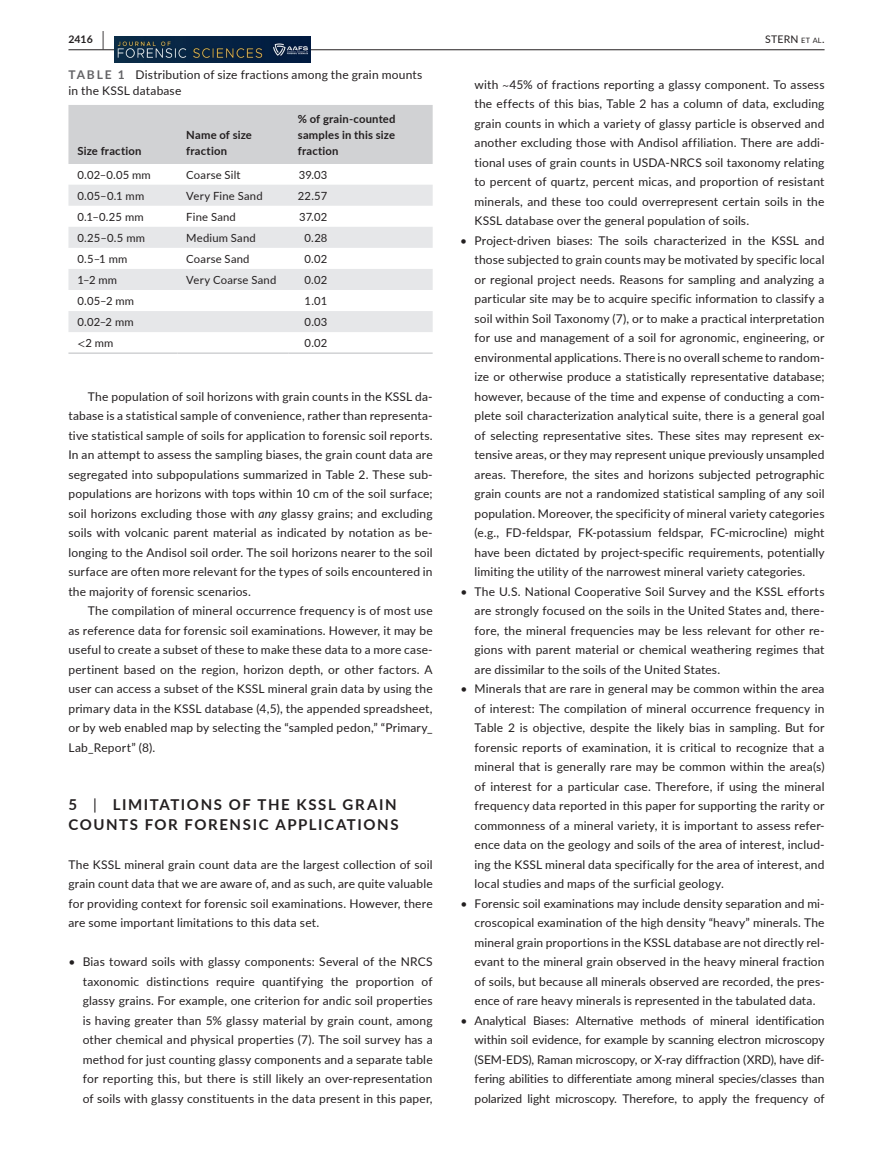
<style>
.page{position:relative;width:893px;height:1174px;background:#fff}
.page>*{position:absolute;margin:0;border:0;box-sizing:border-box;transform-origin:0 0}
.t1{font:700 19.5px "Lato";color:#231f20;scale:.43 1}
.t2{font:700 15px/19.5px "Lato";letter-spacing:.105em;color:#231f20}
.t3{font:12px/19.5px "Lato";letter-spacing:.015em;color:#231f20;text-align:justify}
.t4{font:11.25px "Lato";letter-spacing:.02em;color:#231f20}
.t5{font:700 11.25px/15.8px "Lato";letter-spacing:.02em;color:#231f20}
.t6{font:10.5px "Lato";letter-spacing:.02em;color:#231f20}
.t7{font:700 10.5px "Lato";color:#231f20}
.s1{font-size:7.35px}
.s2{font-weight:700;color:#636366}
.s3{font-family:"STIX"}
.s4{font-style:italic}
.s5{font-weight:400}
</style>
<div class="page">
<hr style="left:68px;top:49px;width:756px;height:1px;background:#231f20">
<img style="left:114px;top:37px;width:197px;height:25px">
<div style="left:68px;top:105px;width:365px;height:59px;background:#d1d2d4"></div>
<svg style="left:68px;top:185px;width:365px;height:147px;fill:#e6e7e9"></svg>
<hr style="left:68px;top:352px;width:109px;height:2px;background:#d1d2d4">
<hr style="left:177px;top:352px;width:112px;height:2px;background:#d1d2d4">
<hr style="left:289px;top:352px;width:144px;height:2px;background:#d1d2d4">
<h1 class="t1" style="left:102px;top:25px;width:7px">|</h1>
<p class="t7" style="left:68px;top:31px;width:26px">2416</p>
<p class="t6" style="left:765px;top:31px;width:61px">STERN <span class="s1">et al</span>.</p>
<p class="t3" style="left:69px;top:66px;width:355px;line-height:16.5px"><span class="s2">TABLE 1</span> Distribution of size fractions among the grain mounts in the KSSL database</p>
<p class="t5" style="left:77px;top:142px;width:66px">Size fraction</p>
<p class="t5" style="left:186px;top:126px;width:67px">Name of size fraction</p>
<p class="t5" style="left:298px;top:111px;width:99px;text-align:justify">% of grain-counted samples in this size fraction</p>
<p class="t4" style="left:77px;top:166px;width:75px">0.02–0.05 mm</p>
<p class="t4" style="left:186px;top:166px;width:56px">Coarse Silt</p>
<p class="t4" style="left:299px;top:166px;width:30px">39.03</p>
<p class="t4" style="left:77px;top:188px;width:68px">0.05–0.1 mm</p>
<p class="t4" style="left:186px;top:188px;width:78px">Very Fine Sand</p>
<p class="t4" style="left:298px;top:188px;width:31px">22.57</p>
<p class="t4" style="left:77px;top:209px;width:68px">0.1–0.25 mm</p>
<p class="t4" style="left:186px;top:209px;width:51px">Fine Sand</p>
<p class="t4" style="left:299px;top:209px;width:30px">37.02</p>
<p class="t4" style="left:77px;top:230px;width:69px">0.25–0.5 mm</p>
<p class="t4" style="left:186px;top:230px;width:71px">Medium Sand</p>
<p class="t4" style="left:305px;top:230px;width:24px">0.28</p>
<p class="t4" style="left:77px;top:251px;width:51px">0.5–1 mm</p>
<p class="t4" style="left:186px;top:251px;width:65px">Coarse Sand</p>
<p class="t4" style="left:305px;top:251px;width:24px">0.02</p>
<p class="t4" style="left:77px;top:272px;width:41px">1–2 mm</p>
<p class="t4" style="left:186px;top:272px;width:92px">Very Coarse Sand</p>
<p class="t4" style="left:305px;top:272px;width:24px">0.02</p>
<p class="t4" style="left:77px;top:293px;width:58px">0.05–2 mm</p>
<p class="t4" style="left:305px;top:293px;width:24px">1.01</p>
<p class="t4" style="left:77px;top:314px;width:58px">0.02–2 mm</p>
<p class="t4" style="left:305px;top:314px;width:24px">0.03</p>
<p class="t4" style="left:77px;top:335px;width:37px"><span class="s3">&lt;</span>2 mm</p>
<p class="t4" style="left:305px;top:335px;width:24px">0.02</p>
<p class="t3" style="left:68px;top:386px;width:366px;text-indent:20px">The population of soil horizons with grain counts in the KSSL da&shy;tabase is a statistical sample of convenience, rather than representa&shy;tive statistical sample of soils for application to forensic soil reports.<br>In an attempt to assess the sampling biases, the grain count data are segregated into subpopulations summarized in Table 2. These sub&shy;populations are horizons with tops within 10 cm of the soil surface; soil horizons excluding those with <span class="s4">any</span> glassy grains; and excluding soils with volcanic parent material as indicated by notation as be&shy;longing to the Andisol soil order. The soil horizons nearer to the soil surface are often more relevant for the types of soils encountered in the majority of forensic scenarios.</p>
<p class="t3" style="left:68px;top:600px;width:366px;text-indent:20px">The compilation of mineral occurrence frequency is of most use as reference data for forensic soil examinations. However, it may be useful to create a subset of these to make these data to a more case&shy;pertinent based on the region, horizon depth, or other factors. A user can access a subset of the KSSL mineral grain data by using the primary data in the KSSL database (4,5), the appended spreadsheet, or by web enabled map by selecting the “sampled pedon,” “Primary_ Lab_Report” (8).</p>
<p class="t2" style="left:68px;top:794px;width:332px">5 <span class="s5">|</span> LIMITATIONS OF THE KSSL GRAIN<br>COUNTS FOR FORENSIC APPLICATIONS</p>
<p class="t3" style="left:68px;top:854px;width:366px">The KSSL mineral grain count data are the largest collection of soil grain count data that we are aware of, and as such, are quite valuable for providing context for forensic soil examinations. However, there are some important limitations to this data set.</p>
<p class="t3" style="left:83px;top:951px;width:351px;text-indent:-14px">• Bias toward soils with glassy components: Several of the NRCS taxonomic distinctions require quantifying the proportion of glassy grains. For example, one criterion for andic soil properties is having greater than 5% glassy material by grain count, among other chemical and physical properties (7). The soil survey has a method for just counting glassy components and a separate table for reporting this, but there is still likely an over-representation of soils with glassy constituents in the data present in this paper,</p>
<p class="t3" style="left:475px;top:74px;width:351px">with <span class="s3">~</span>45% of fractions reporting a glassy component. To assess the effects of this bias, Table 2 has a column of data, excluding grain counts in which a variety of glassy particle is observed and another excluding those with Andisol affiliation. There are addi&shy;tional uses of grain counts in USDA-NRCS soil taxonomy relating to percent of quartz, percent micas, and proportion of resistant minerals, and these too could overrepresent certain soils in the KSSL database over the general population of soils.</p>
<p class="t3" style="left:475px;top:230px;width:351px;text-indent:-14px">• Project-driven biases: The soils characterized in the KSSL and those subjected to grain counts may be motivated by specific local or regional project needs. Reasons for sampling and analyzing a particular site may be to acquire specific information to classify a soil within Soil Taxonomy (7), or to make a practical interpretation for use and management of a soil for agronomic, engineering, or environmental applications. There is no overall scheme to random&shy;ize or otherwise produce a statistically representative database; however, because of the time and expense of conducting a com&shy;plete soil characterization analytical suite, there is a general goal of selecting representative sites. These sites may represent ex&shy;tensive areas, or they may represent unique previously unsampled areas. Therefore, the sites and horizons subjected petrographic grain counts are not a randomized statistical sampling of any soil population. Moreover, the specificity of mineral variety categories (e.g., FD-feldspar, FK-potassium feldspar, FC-microcline) might have been dictated by project-specific requirements, potentially limiting the utility of the narrowest mineral variety categories.</p>
<p class="t3" style="left:475px;top:581px;width:351px;text-indent:-14px">• The U.S. National Cooperative Soil Survey and the KSSL efforts are strongly focused on the soils in the United States and, there&shy;fore, the mineral frequencies may be less relevant for other re&shy;gions with parent material or chemical weathering regimes that are dissimilar to the soils of the United States.</p>
<p class="t3" style="left:475px;top:678px;width:351px;text-indent:-14px">• Minerals that are rare in general may be common within the area of interest: The compilation of mineral occurrence frequency in Table 2 is objective, despite the likely bias in sampling. But for forensic reports of examination, it is critical to recognize that a mineral that is generally rare may be common within the area(s) of interest for a particular case. Therefore, if using the mineral frequency data reported in this paper for supporting the rarity or commonness of a mineral variety, it is important to assess refer&shy;ence data on the geology and soils of the area of interest, includ&shy;ing the KSSL mineral data specifically for the area of interest, and local studies and maps of the surficial geology.</p>
<p class="t3" style="left:475px;top:893px;width:351px;text-indent:-14px">• Forensic soil examinations may include density separation and mi&shy;croscopical examination of the high density “heavy” minerals. The mineral grain proportions in the KSSL database are not directly rel&shy;evant to the mineral grain observed in the heavy mineral fraction of soils, but because all minerals observed are recorded, the pres&shy;ence of rare heavy minerals is represented in the tabulated data.</p>
<p class="t3" style="left:475px;top:1010px;width:351px;text-indent:-14px">• Analytical Biases: Alternative methods of mineral identification within soil evidence, for example by scanning electron microscopy (SEM-EDS), Raman microscopy, or X-ray diffraction (XRD), have dif&shy;fering abilities to differentiate among mineral species/classes than polarized light microscopy. Therefore, to apply the frequency of</p>
</div>
